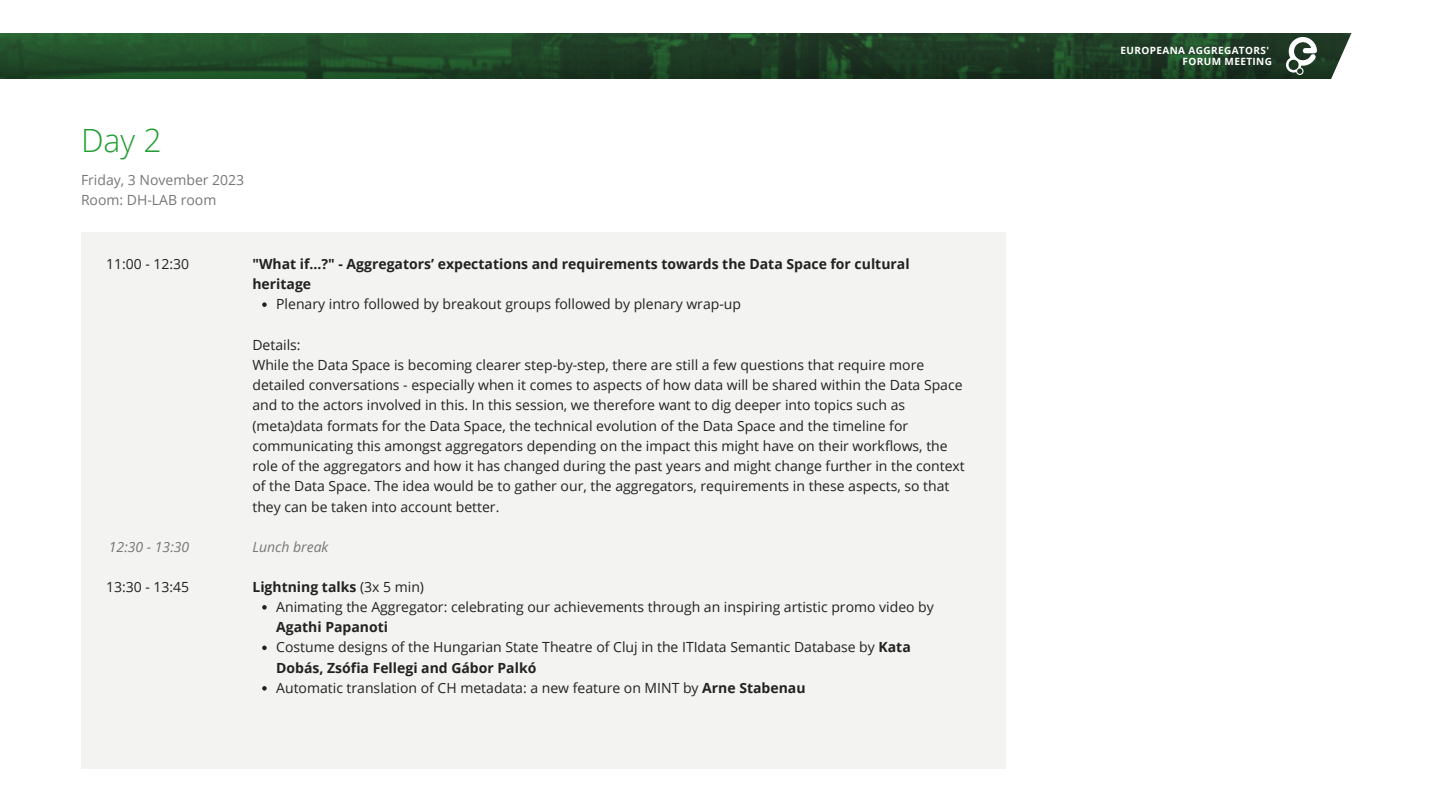
<style>
.page{position:relative;width:1440px;height:810px;background:#fff}
.page>*{position:absolute;margin:0;border:0;box-sizing:border-box;transform-origin:0 0}
.t1{font:300 32px "Open Sans";color:#219d31}
.t2{font:14px/20.2px "Open Sans";color:#222}
.t3{font:700 14px/20.2px "Open Sans";color:#222}
.t4{font:14px "Open Sans";color:#777}
.t5{font:italic 14px "Open Sans";color:#777}
.t6{font:700 10px "Open Sans";letter-spacing:.04em;color:#fff}
.s1{font-weight:400}
.s2{font-weight:700}
</style>
<div class="page">
<div style="left:81px;top:232px;width:925px;height:537px;background:#f1f1ee"></div>
<svg style="left:262px;top:302px;width:5px;height:5px"></svg>
<img style="left:0;top:34px;width:1317px;height:45px">
<img style="left:1287px;top:38px;width:30px;height:36px">
<svg style="left:1317px;top:33px;width:35px;height:46px"></svg>
<svg style="left:262px;top:605px;width:5px;height:5px"></svg>
<svg style="left:262px;top:646px;width:5px;height:4px"></svg>
<svg style="left:262px;top:686px;width:5px;height:5px"></svg>
<p class="t1" style="left:81px;top:118px;width:82px">Day 2</p>
<p class="t4" style="left:81px;top:171px;width:165px">Friday, 3 November 2023</p>
<p class="t4" style="left:81px;top:190px;width:137px">Room: DH-LAB room</p>
<p class="t2" style="left:106px;top:253px;width:85px">11:00 - 12:30</p>
<p class="t3" style="left:252px;top:253px;width:659px">"What if...?" - Aggregators’ expectations and requirements towards the Data Space for cultural heritage</p>
<p class="t2" style="left:276px;top:294px;width:466px">Plenary intro followed by breakout groups followed by plenary wrap-up</p>
<p class="t2" style="left:252px;top:334px;width:50px">Details:</p>
<p class="t2" style="left:252px;top:354px;width:714px">While the Data Space is becoming clearer step-by-step, there are still a few questions that require more detailed conversations - especially when it comes to aspects of how data will be shared within the Data Space and to the actors involved in this. In this session, we therefore want to dig deeper into topics such as (meta)data formats for the Data Space, the technical evolution of the Data Space and the timeline for communicating this amongst aggregators depending on the impact this might have on their workflows, the role of the aggregators and how it has changed during the past years and might change further in the context of the Data Space. The idea would be to gather our, the aggregators, requirements in these aspects, so that they can be taken into account better.</p>
<p class="t5" style="left:109px;top:537px;width:82px">12:30 - 13:30</p>
<p class="t5" style="left:252px;top:537px;width:78px">Lunch break</p>
<p class="t2" style="left:106px;top:576px;width:85px">13:30 - 13:45</p>
<p class="t3" style="left:252px;top:576px;width:173px">Lightning talks <span class="s1">(3x 5 min)</span></p>
<p class="t2" style="left:276px;top:596px;width:659px">Animating the Aggregator: celebrating our achievements through an inspiring artistic promo video by<br><span class="s2">Agathi Papanoti</span></p>
<p class="t2" style="left:276px;top:637px;width:636px">Costume designs of the Hungarian State Theatre of Cluj in the ITIdata Semantic Database by <span class="s2">Kata<br>Dobás, Zsófia Fellegi and Gábor Palkó</span></p>
<p class="t2" style="left:276px;top:677px;width:531px">Automatic translation of CH metadata: a new feature on MINT by <span class="s2">Arne Stabenau</span></p>
<p class="t6" style="left:1121px;top:43px;width:150px">EUROPEANA AGGREGATORS'</p>
<p class="t6" style="left:1183px;top:54px;width:91px">FORUM MEETING</p>
</div>
